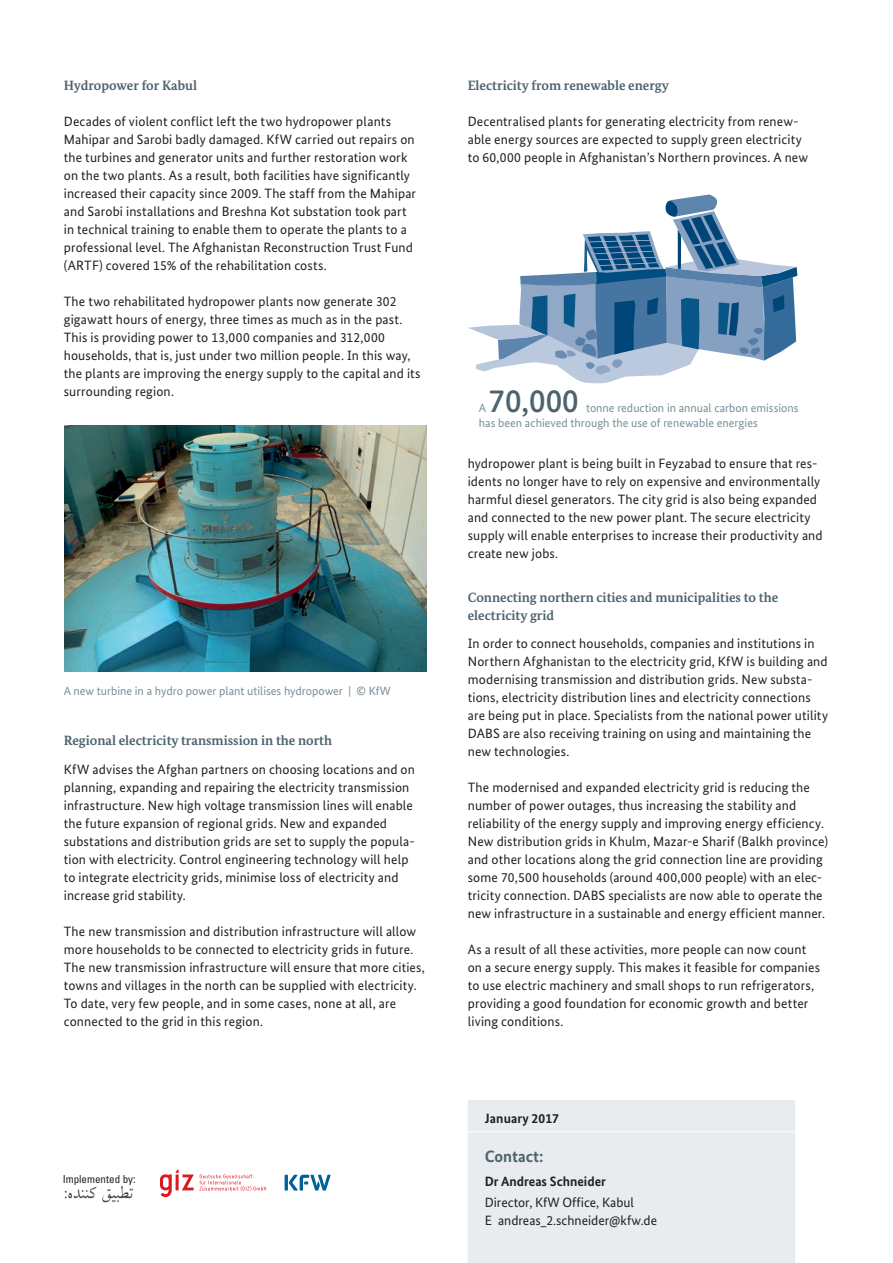
<style>
.page{position:relative;width:893px;height:1263px;background:#fff}
.page>*{position:absolute;margin:0;border:0;box-sizing:border-box;transform-origin:0 0}
.t1{font:500 33px "Bundes Sans";color:#4d636e}
.t2{font:700 16.5px "Bundes Sans";color:#4d636e}
.t3{font:13.5px/18px "Bundes Sans";letter-spacing:.01em;color:#231f20}
.t4{font:700 13.5px/18px "Bundes Serif";color:#4d636e}
.t5{font:700 13.5px "Bundes Sans";color:#231f20}
.t6{font:12px/15px "Bundes Sans";color:#798d97}
.t7{font:condensed 10.95px "Univers";color:#231f20}
</style>
<div class="page">
<div style="left:468px;top:1100px;width:327px;height:163px;background:#e8ecef"></div>
<hr style="left:468px;top:1131px;width:327px;height:1px;background:#fff">
<img style="left:64px;top:425px;width:362px;height:246px">
<svg style="left:468px;top:194px;width:329px;height:190px"></svg>
<svg style="left:160px;top:1169px;width:106px;height:28px"></svg>
<hr style="left:285px;top:1175px;width:3px;height:15px;background:#006299">
<svg style="left:289px;top:1175px;width:42px;height:15px"></svg>
<img style="left:64px;top:1186px;width:69px;height:16px">
<p class="t4" style="left:64px;top:76px;width:135px">Hydropower for Kabul</p>
<p class="t3" style="left:64px;top:112px;width:354px">Decades of violent conflict left the two hydropower plants Mahipar and Sarobi badly damaged. KfW carried out repairs on the turbines and generator units and further restoration work on the two plants. As a result, both facilities have significantly increased their capacity since 2009. The staff from the Mahipar and Sarobi installations and Breshna Kot substation took part in technical training to enable them to operate the plants to a professional level. The Afghanistan Reconstruction Trust Fund (ARTF) covered 15% of the rehabilitation costs.</p>
<p class="t3" style="left:64px;top:292px;width:358px">The two rehabilitated hydropower plants now generate 302 gigawatt hours of energy, three times as much as in the past.<br>This is providing power to 13,000 companies and 312,000 households, that is, just under two million people. In this way, the plants are improving the energy supply to the capital and its surrounding region.</p>
<p class="t6" style="left:64px;top:683px;width:328px">A new turbine in a hydro power plant utilises hydropower | © KfW</p>
<p class="t4" style="left:64px;top:732px;width:270px">Regional electricity transmission in the north</p>
<p class="t3" style="left:64px;top:760px;width:353px">KfW advises the Afghan partners on choosing locations and on planning, expanding and repairing the electricity transmission infrastructure. New high voltage transmission lines will enable the future expansion of regional grids. New and expanded substations and distribution grids are set to supply the popula&shy;tion with electricity. Control engineering technology will help to integrate electricity grids, minimise loss of electricity and increase grid stability.</p>
<p class="t3" style="left:64px;top:922px;width:363px">The new transmission and distribution infrastructure will allow more households to be connected to electricity grids in future.<br>The new transmission infrastructure will ensure that more cities, towns and villages in the north can be supplied with electricity.<br>To date, very few people, and in some cases, none at all, are connected to the grid in this region.</p>
<p class="t7" style="left:63px;top:1172px;width:74px">Implemented by:</p>
<p class="t4" style="left:468px;top:76px;width:203px">Electricity from renewable energy</p>
<p class="t3" style="left:468px;top:112px;width:342px">Decentralised plants for generating electricity from renew&shy;able energy sources are expected to supply green electricity to 60,000 people in Afghanistan’s Northern provinces. A new</p>
<h1 class="t1" style="left:489px;top:380px;width:92px">70,000</h1>
<p class="t6" style="left:479px;top:400px;width:321px;text-indent:107px">tonne reduction in annual carbon emissions has been achieved through the use of renewable energies</p>
<p class="t6" style="left:479px;top:400px;width:9px">A</p>
<p class="t3" style="left:468px;top:454px;width:356px">hydropower plant is being built in Feyzabad to ensure that res&shy;idents no longer have to rely on expensive and environmentally harmful diesel generators. The city grid is also being expanded and connected to the new power plant. The secure electricity supply will enable enterprises to increase their productivity and create new jobs.</p>
<p class="t4" style="left:468px;top:588px;width:312px">Connecting northern cities and municipalities to the electricity grid</p>
<p class="t3" style="left:468px;top:634px;width:362px">In order to connect households, companies and institutions in Northern Afghanistan to the electricity grid, KfW is building and modernising transmission and distribution grids. New substa&shy;tions, electricity distribution lines and electricity connections are being put in place. Specialists from the national power utility DABS are also receiving training on using and maintaining the new technologies.</p>
<p class="t3" style="left:468px;top:778px;width:362px">The modernised and expanded electricity grid is reducing the number of power outages, thus increasing the stability and reliability of the energy supply and improving energy efficiency.<br>New distribution grids in Khulm, Mazar-e Sharif (Balkh province) and other locations along the grid connection line are providing some 70,500 households (around 400,000 people) with an elec&shy;tricity connection. DABS specialists are now able to operate the new infrastructure in a sustainable and energy efficient manner.</p>
<p class="t3" style="left:468px;top:940px;width:354px">As a result of all these activities, more people can now count on a secure energy supply. This makes it feasible for companies to use electric machinery and small shops to run refrigerators, providing a good foundation for economic growth and better living conditions.</p>
<p class="t5" style="left:485px;top:1110px;width:76px">January 2017</p>
<p class="t2" style="left:485px;top:1146px;width:60px">Contact:</p>
<p class="t5" style="left:485px;top:1173px;width:123px">Dr Andreas Schneider</p>
<p class="t3" style="left:485px;top:1193px;width:174px">Director, KfW Office, Kabul<br>E andreas_2.schneider@kfw.de</p>
</div>
